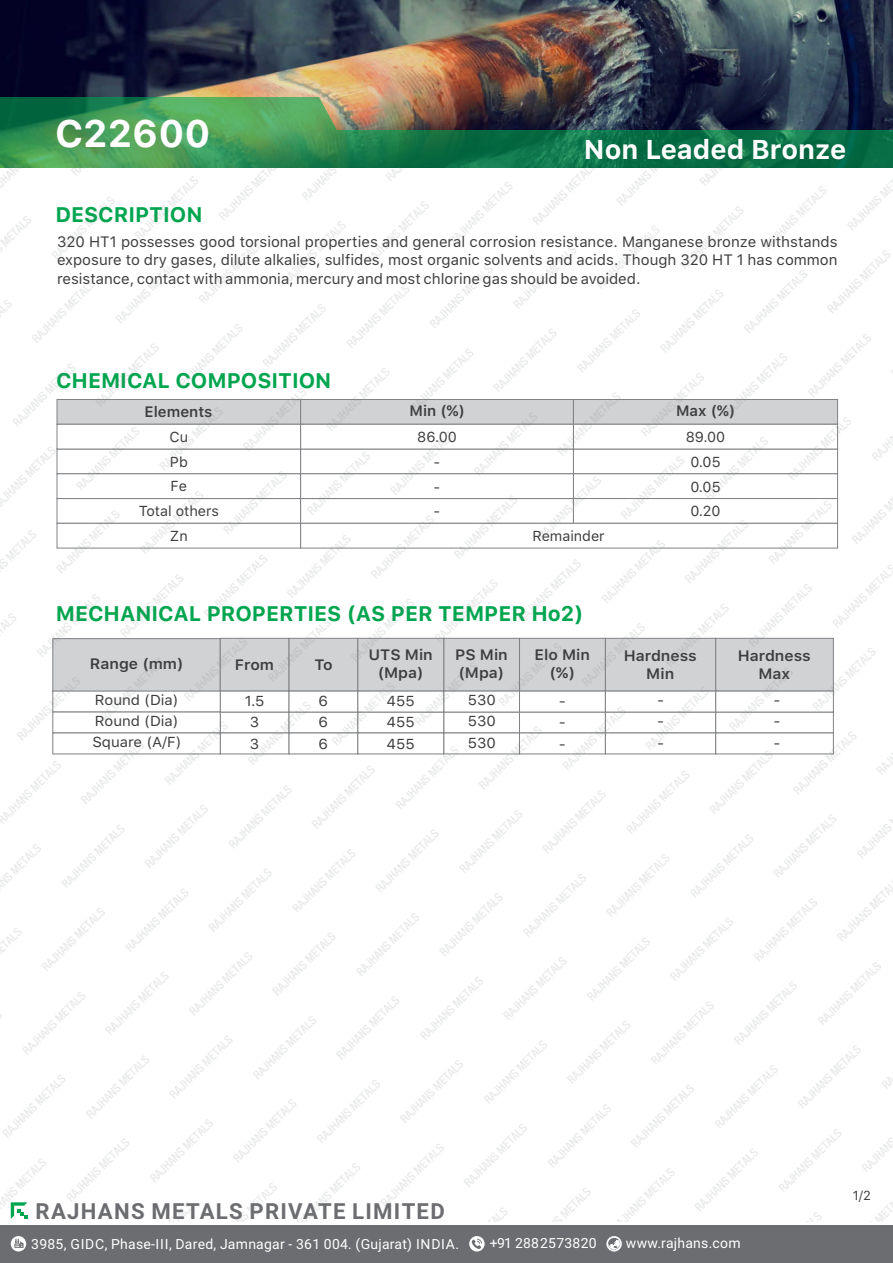
<style>
.page{position:relative;width:893px;height:1263px;background:#fff}
.page>*{position:absolute;margin:0;border:0;box-sizing:border-box;transform-origin:0 0}
.t1{font:700 38.1px "SF Pro Text";color:#fff}
.t2{font:700 27px "SF Pro Text";color:#fff}
.t3{font:700 22.2px "Roboto";letter-spacing:.055em;color:#6c6d70}
.t4{font:700 21px "SF Pro Text";color:#00a54f}
.t5{font:15px/18.6px "SF Pro Text";color:#3e3e3f;text-align:justify}
.t6{font:600 15px/17.9px "SF Pro Text";color:#3e3e3f;text-align:center;scale:1.04 1}
.t7{font:600 15px "SF Pro Text";color:#3e3e3f}
.t8{font:14.4px/21.6px "SF Pro Text";color:#3e3e3f;text-align:justify;scale:1.04 1}
.t9{font:14.4px/24.8px "SF Pro Text";color:#3e3e3f;text-align:center}
.t10{font:13.95px "Roboto";letter-spacing:.02em;color:#fff}
.t11{font:12.9px "SF Pro Text";color:#3e3e3f}
</style>
<div class="page">
<img style="left:0;top:0;width:893px;height:97px">
<img style="left:0;top:97px;width:893px;height:71px">
<div style="left:0;top:1225px;width:893px;height:38px;background:#6c6d70"></div>
<svg style="left:606px;top:1236px;width:16px;height:15px"></svg>
<svg style="left:608px;top:1238px;width:12px;height:12px"></svg>
<svg style="left:469px;top:1236px;width:16px;height:15px"></svg>
<svg style="left:472px;top:1238px;width:10px;height:11px"></svg>
<div style="left:11px;top:1236px;width:15px;height:15px;background:#fff;border-radius:50%"></div>
<svg style="left:14px;top:1239px;width:10px;height:9px"></svg>
<img style="left:0;top:168px;width:893px;height:1053px">
<h1 class="t1" style="left:55px;top:111px;width:157px">C22600</h1>
<h3 class="t4" style="left:55px;top:202px;width:149px">DESCRIPTION</h3>
<h2 class="t2" style="left:584px;top:133px;width:264px">Non Leaded Bronze</h2>
<p class="t5" style="left:57px;top:232px;width:782px">320 HT1 possesses good torsional properties and general corrosion resistance. Manganese bronze withstands exposure to dry gases, dilute alkalies, sulfides, most organic solvents and acids. Though 320 HT 1 has common resistance, contact with ammonia, mercury and most chlorine gas should be avoided.</p>
<h3 class="t4" style="left:56px;top:367px;width:277px">CHEMICAL COMPOSITION</h3>
<p class="t7" style="left:145px;top:403px;width:69px">Elements</p>
<p class="t7" style="left:410px;top:402px;width:57px">Min (%)</p>
<p class="t7" style="left:676px;top:402px;width:61px">Max (%)</p>
<p class="t9" style="left:139px;top:424px;width:82px">Cu<br>Pb<br>Fe<br>Total others<br>Zn</p>
<p class="t9" style="left:417px;top:425px;width:41px">86.00 -<br>-<br>-</p>
<p class="t9" style="left:532px;top:523px;width:74px">Remainder</p>
<h3 class="t4" style="left:56px;top:601px;width:529px">MECHANICAL PROPERTIES (AS PER TEMPER Ho2)</h3>
<p class="t9" style="left:686px;top:425px;width:41px">89.00<br>0.05<br>0.05<br>0.20</p>
<p class="t6" style="left:90px;top:655px;width:92px">Range (mm)</p>
<p class="t8" style="left:95px;top:689px;width:82px">Round (Dia)</p>
<p class="t8" style="left:92px;top:711px;width:87px;line-height:20.2px">Round (Dia)<br>Square (A/F)</p>
<p class="t6" style="left:235px;top:656px;width:39px">From</p>
<p class="t6" style="left:314px;top:656px;width:19px">To</p>
<p class="t6" style="left:368px;top:646px;width:63px">UTS Min (Mpa)</p>
<p class="t6" style="left:455px;top:646px;width:52px;text-align:left">PS Min (Mpa)</p>
<p class="t6" style="left:535px;top:646px;width:55px">Elo Min (%)</p>
<p class="t6" style="left:738px;top:647px;width:72px">Hardness<br>Max</p>
<p class="t6" style="left:624px;top:647px;width:72px">Hardness<br>Min</p>
<p class="t8" style="left:245px;top:690px;width:21px;text-align:center">1.5<br>3<br>3</p>
<p class="t8" style="left:387px;top:690px;width:29px">455<br>455<br>455</p>
<p class="t8" style="left:468px;top:689px;width:29px">530<br>530<br>530</p>
<p class="t8" style="left:559px;top:690px;width:8px">- - -</p>
<p class="t8" style="left:657px;top:689px;width:8px">- - -</p>
<p class="t8" style="left:773px;top:689px;width:8px">- - -</p>
<p class="t8" style="left:319px;top:690px;width:11px">6<br>6<br>6</p>
<h3 class="t3" style="left:36px;top:1195px;width:411px">RAJHANS METALS PRIVATE LIMITED</h3>
<p class="t10" style="left:31px;top:1234px;width:429px">3985, GIDC, Phase-III, Dared, Jamnagar - 361 004. (Gujarat) INDIA.</p>
<p class="t10" style="left:490px;top:1234px;width:108px">+91 288 2573820</p>
<p class="t10" style="left:626px;top:1234px;width:116px">www.rajhans.com</p>
<p class="t11" style="left:853px;top:1188px;width:20px">1/2</p>
</div>
